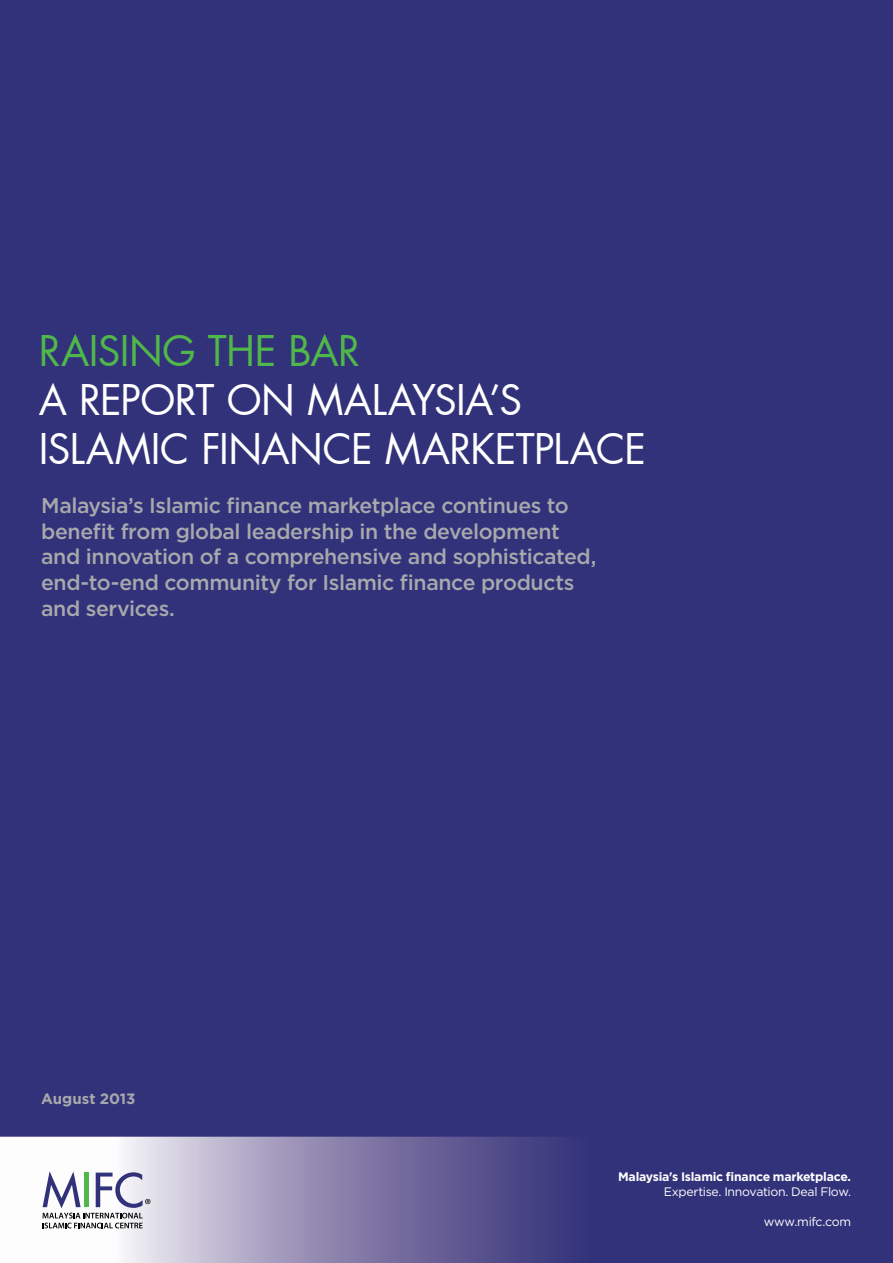
<style>
.page{position:relative;width:893px;height:1263px;background:#32327b}
.page>*{position:absolute;margin:0;border:0;box-sizing:border-box;transform-origin:0 0}
.t1{font:40.5px/48.6px "Futura Book TBWA";letter-spacing:-.015em;color:#fff}
.t2{font:40.5px "Futura Book TBWA";letter-spacing:-.015em;color:#50b848}
.t3{font:500 21.3px/25.5px "Gotham";letter-spacing:-.02em;color:#a7a9ac}
.t4{font:700 15px "Gotham";color:#a7a9ac}
.t5{font:12.3px "Gotham";letter-spacing:-.025em;color:#fff}
.t6{font:700 12.3px "Gotham";letter-spacing:-.02em;color:#fff}
</style>
<div class="page">
<svg style="left:0;top:1137px;width:559px;height:126px;background:#9f99bc"></svg>
<svg style="left:43px;top:1171px;width:107px;height:57px;background:#bdc0cb"></svg>
<h1 class="t2" style="left:39px;top:324px;width:323px">RAISING THE BAR</h1>
<h1 class="t1" style="left:39px;top:375px;width:609px">A REPORT ON MALAYSIA’S<br>ISLAMIC FINANCE MARKETPLACE</h1>
<p class="t3" style="left:41px;top:493px;width:557px">Malaysia’s Islamic finance marketplace continues to benefit from global leadership in the development and innovation of a comprehensive and sophisticated, end-to-end community for Islamic finance products and services.</p>
<p class="t4" style="left:41px;top:1088px;width:96px">August 2013</p>
<p class="t6" style="left:618px;top:1169px;width:234px">Malaysia's Islamic finance marketplace.</p>
<p class="t5" style="left:664px;top:1184px;width:189px">Expertise. Innovation. Deal Flow.</p>
<p class="t5" style="left:764px;top:1213px;width:89px">www.mifc.com</p>
</div>
